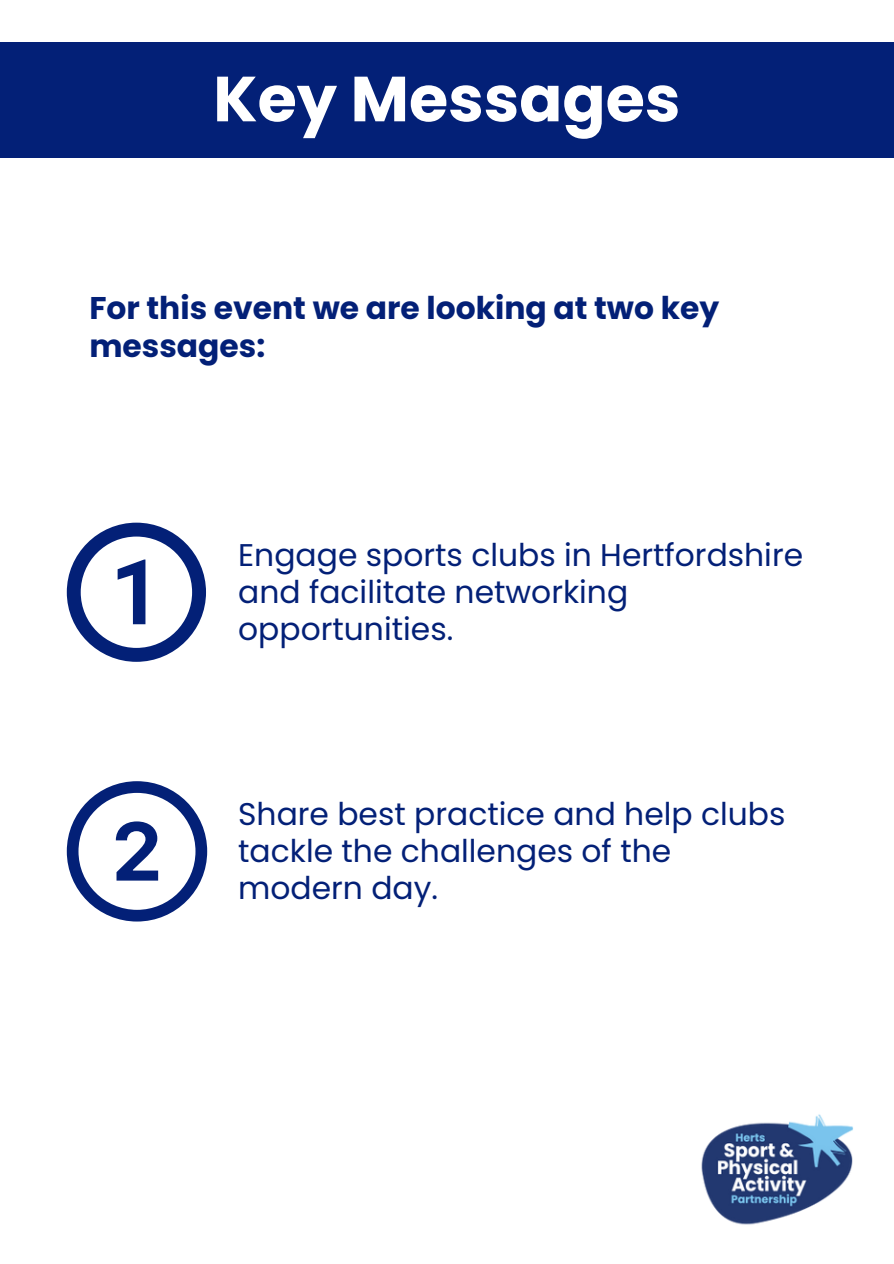
<style>
.page{position:relative;width:894px;height:1264px;background:#fff}
.page>*{position:absolute;margin:0;border:0;box-sizing:border-box;transform-origin:0 0}
.t1{font:700 63.6px "Poppins";color:#fff}
.t2{font:31.35px/37.2px "Poppins";color:#032077}
.t3{font:700 31.35px/37.2px "Poppins";color:#032077}
</style>
<div class="page">
<div style="left:0;top:42px;width:893px;height:116px;background:#032077"></div>
<svg style="left:67px;top:522px;width:139px;height:140px"></svg>
<svg style="left:67px;top:781px;width:140px;height:140px"></svg>
<img style="left:701px;top:1114px;width:152px;height:111px">
<h1 class="t1" style="left:213px;top:54px;width:468px">Key Messages</h1>
<h2 class="t3" style="left:89px;top:290px;width:631px">For this event we are looking at two key messages:</h2>
<p class="t2" style="left:238px;top:536px;width:566px">Engage sports clubs in Hertfordshire and facilitate networking opportunities.</p>
<p class="t2" style="left:238px;top:795px;width:548px">Share best practice and help clubs tackle the challenges of the modern day.</p>
</div>
